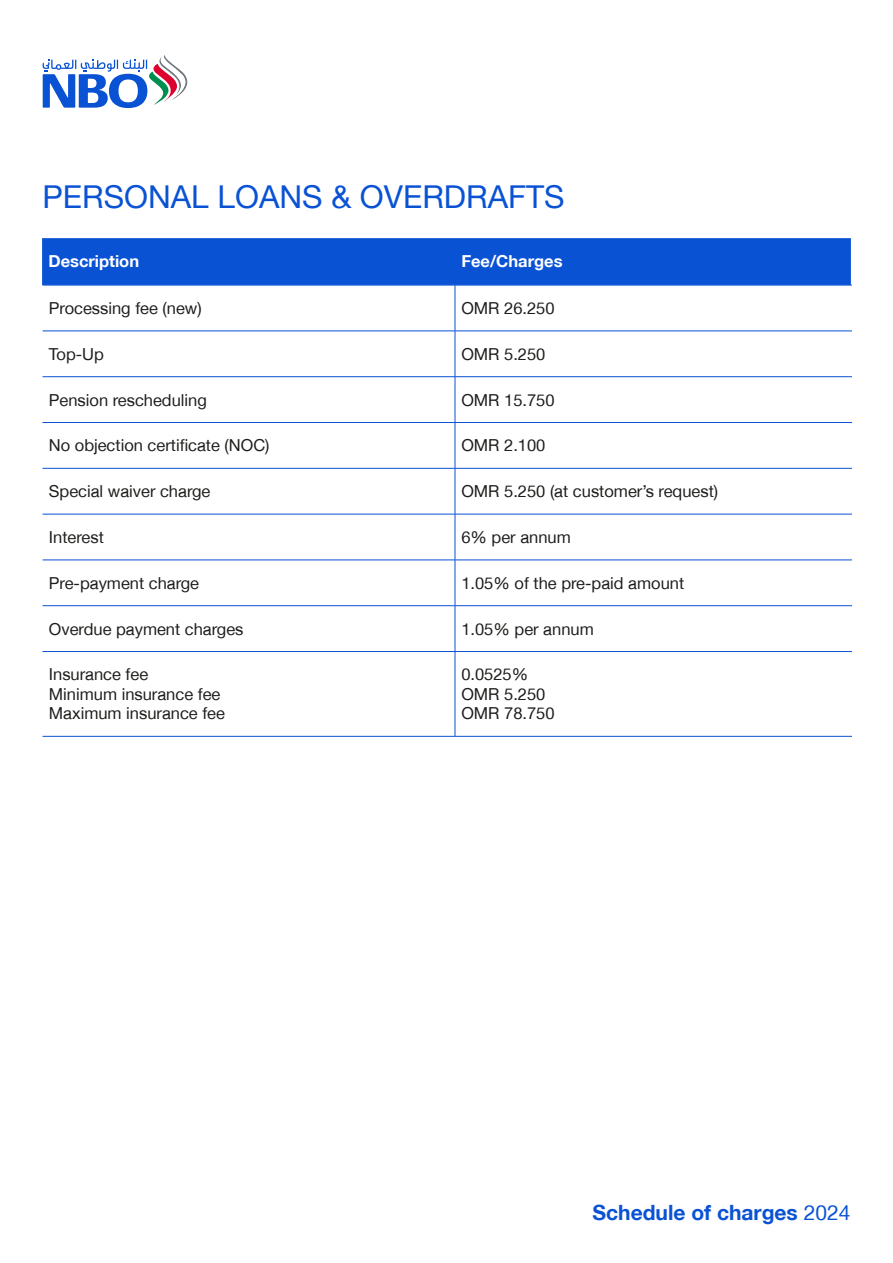
<style>
.page{position:relative;width:893px;height:1263px;background:#fff}
.page>*{position:absolute;margin:0;border:0;box-sizing:border-box;transform-origin:0 0}
.t1{font:31.5px "Helvetica Neue LT Arabic";color:#0a52d4}
.t2{font:700 21px "Helvetica Neue LT Arabic";color:#0a52d4}
.t3{font:16.5px/19.5px "Helvetica Neue LT Arabic";color:#1d1d1b}
.t4{font:700 16.5px "Helvetica Neue LT Arabic";color:#fff}
.s1{font-weight:400}
</style>
<div class="page">
<svg style="left:43px;top:55px;width:145px;height:53px"></svg>
<hr style="left:43px;top:376px;width:412px;height:1px;background:#0a52d4">
<hr style="left:455px;top:376px;width:397px;height:1px;background:#0a52d4">
<hr style="left:43px;top:422px;width:412px;height:1px;background:#0a52d4">
<hr style="left:455px;top:422px;width:397px;height:1px;background:#0a52d4">
<hr style="left:43px;top:468px;width:412px;height:1px;background:#0a52d4">
<hr style="left:455px;top:468px;width:397px;height:1px;background:#0a52d4">
<hr style="left:43px;top:514px;width:412px;height:1px;background:#0a52d4">
<hr style="left:455px;top:514px;width:397px;height:1px;background:#0a52d4">
<hr style="left:43px;top:560px;width:412px;height:1px;background:#0a52d4">
<hr style="left:455px;top:560px;width:397px;height:1px;background:#0a52d4">
<hr style="left:43px;top:605px;width:412px;height:1px;background:#0a52d4">
<hr style="left:455px;top:605px;width:397px;height:1px;background:#0a52d4">
<hr style="left:43px;top:651px;width:412px;height:1px;background:#0a52d4">
<hr style="left:455px;top:651px;width:397px;height:1px;background:#0a52d4">
<hr style="left:455px;top:285px;width:1px;height:46px;background:#0a52d4">
<hr style="left:43px;top:331px;width:412px;height:1px;background:#0a52d4">
<hr style="left:455px;top:331px;width:397px;height:1px;background:#0a52d4">
<hr style="left:455px;top:331px;width:1px;height:45px;background:#0a52d4">
<hr style="left:455px;top:377px;width:1px;height:45px;background:#0a52d4">
<hr style="left:455px;top:423px;width:1px;height:45px;background:#0a52d4">
<hr style="left:455px;top:468px;width:1px;height:46px;background:#0a52d4">
<hr style="left:455px;top:514px;width:1px;height:46px;background:#0a52d4">
<hr style="left:455px;top:560px;width:1px;height:45px;background:#0a52d4">
<hr style="left:455px;top:606px;width:1px;height:45px;background:#0a52d4">
<hr style="left:455px;top:652px;width:1px;height:84px;background:#0a52d4">
<hr style="left:43px;top:285px;width:412px;height:1px;background:#0a52d4">
<hr style="left:455px;top:285px;width:397px;height:1px;background:#0a52d4">
<hr style="left:43px;top:736px;width:412px;height:1px;background:#0a52d4">
<hr style="left:455px;top:736px;width:397px;height:1px;background:#0a52d4">
<div style="left:42px;top:238px;width:809px;height:47px;background:#0a52d4"></div>
<h1 class="t1" style="left:43px;top:179px;width:524px">PERSONAL LOANS &amp; OVERDRAFTS</h1>
<p class="t4" style="left:48px;top:252px;width:92px">Description</p>
<p class="t4" style="left:461px;top:252px;width:103px">Fee/Charges</p>
<p class="t3" style="left:49px;top:298px;width:154px">Processing fee (new)</p>
<p class="t3" style="left:461px;top:298px;width:95px">OMR 26.250</p>
<p class="t3" style="left:49px;top:344px;width:57px">Top-Up</p>
<p class="t3" style="left:461px;top:344px;width:86px">OMR 5.250</p>
<p class="t3" style="left:49px;top:390px;width:160px">Pension rescheduling</p>
<p class="t3" style="left:461px;top:390px;width:95px">OMR 15.750</p>
<p class="t3" style="left:49px;top:436px;width:222px">No objection certificate (NOC)</p>
<p class="t3" style="left:461px;top:436px;width:86px">OMR 2.100</p>
<p class="t3" style="left:49px;top:482px;width:163px">Special waiver charge</p>
<p class="t3" style="left:461px;top:482px;width:258px">OMR 5.250 (at customer’s request)</p>
<p class="t3" style="left:49px;top:527px;width:57px">Interest</p>
<p class="t3" style="left:461px;top:527px;width:111px">6% per annum</p>
<p class="t3" style="left:49px;top:573px;width:152px">Pre-payment charge</p>
<p class="t3" style="left:461px;top:573px;width:224px">1.05% of the pre-paid amount</p>
<p class="t3" style="left:49px;top:619px;width:196px">Overdue payment charges</p>
<p class="t3" style="left:461px;top:619px;width:134px">1.05% per annum</p>
<p class="t3" style="left:49px;top:665px;width:178px">Insurance fee<br>Minimum insurance fee<br>Maximum insurance fee</p>
<p class="t3" style="left:461px;top:665px;width:95px">0.0525%<br>OMR 5.250<br>OMR 78.750</p>
<p class="t2" style="left:593px;top:1201px;width:259px">Schedule of charges <span class="s1">2024</span></p>
</div>
